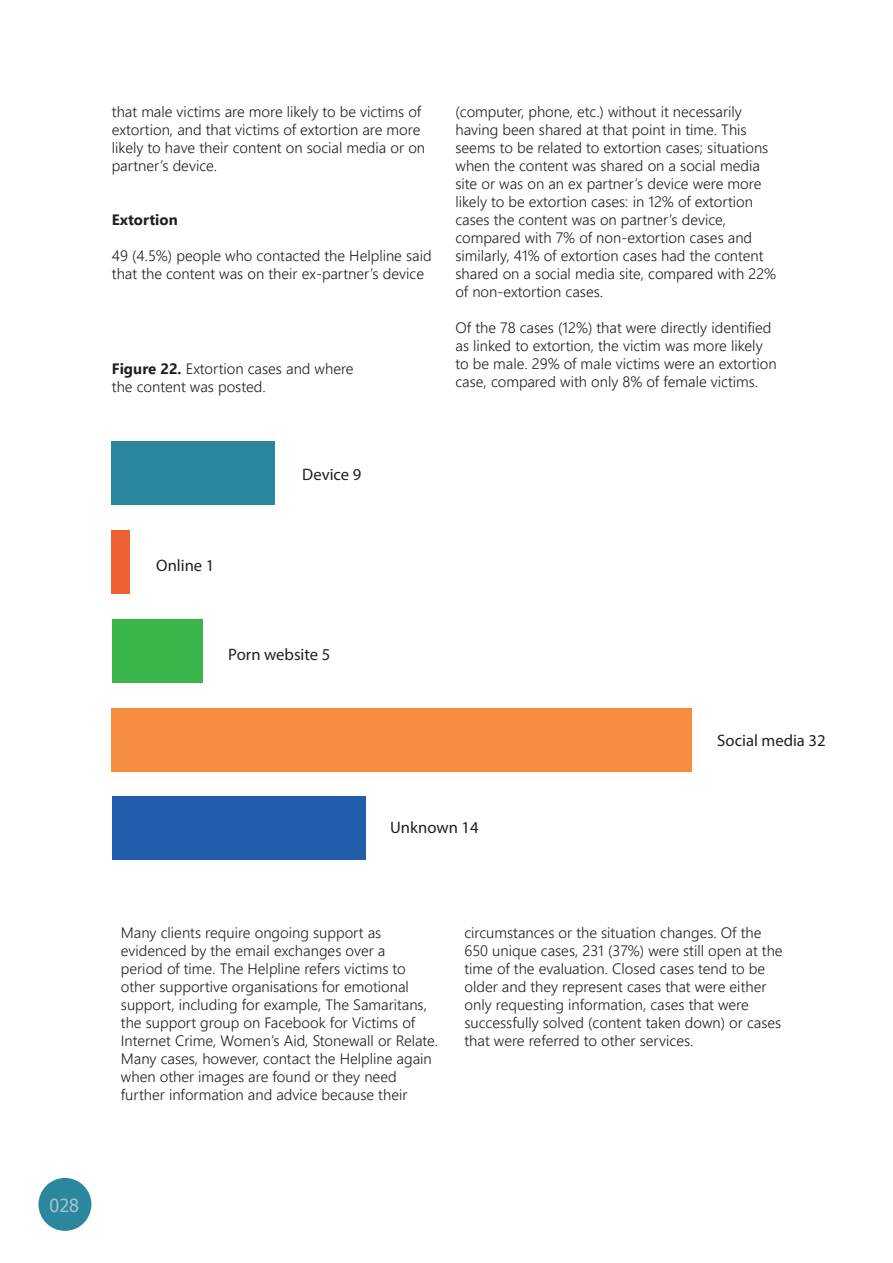
<style>
.page{position:relative;width:893px;height:1263px;background:#fff}
.page>*{position:absolute;margin:0;border:0;box-sizing:border-box;transform-origin:0 0}
.t1{font:18px "Tahoma";color:#a6c1d0}
.t2{font:300 16.65px "Nirmala UI";color:#231f20}
.t3{font:300 15px/18px "Nirmala UI";color:#231f20}
.t4{font:700 15px "Nirmala UI";color:#231f20}
.s1{font-weight:700}
</style>
<div class="page">
<div style="left:38px;top:1178px;width:53px;height:53px;background:#2a879d;border-radius:50%"></div>
<div style="left:112px;top:441px;width:163px;height:64px;background:#2a879d"></div>
<div style="left:112px;top:530px;width:18px;height:64px;background:#ee6132"></div>
<div style="left:112px;top:619px;width:91px;height:64px;background:#3ab54a"></div>
<div style="left:112px;top:708px;width:580px;height:64px;background:#f68d41"></div>
<div style="left:112px;top:796px;width:254px;height:64px;background:#215dab"></div>
<p class="t3" style="left:112px;top:102px;width:315px">that male victims are more likely to be victims of extortion, and that victims of extortion are more likely to have their content on social media or on partner’s device.</p>
<p class="t4" style="left:112px;top:208px;width:67px">Extortion</p>
<p class="t3" style="left:112px;top:246px;width:321px">49 (4.5%) people who contacted the Helpline said that the content was on their ex-partner’s device</p>
<p class="t3" style="left:112px;top:359px;width:243px"><span class="s1">Figure 22.</span> Extortion cases and where the content was posted.</p>
<p class="t3" style="left:455px;top:102px;width:322px">(computer, phone, etc.) without it necessarily having been shared at that point in time. This seems to be related to extortion cases; situations when the content was shared on a social media site or was on an ex partner’s device were more likely to be extortion cases: in 12% of extortion cases the content was on partner’s device, compared with 7% of non-extortion cases and similarly, 41% of extortion cases had the content shared on a social media site, compared with 22% of non-extortion cases.</p>
<p class="t3" style="left:455px;top:318px;width:323px">Of the 78 cases (12%) that were directly identified as linked to extortion, the victim was more likely to be male. 29% of male victims were an extortion case, compared with only 8% of female victims.</p>
<p class="t2" style="left:302px;top:464px;width:61px">Device 9</p>
<p class="t2" style="left:156px;top:555px;width:60px">Online 1</p>
<p class="t2" style="left:228px;top:644px;width:103px">Porn website 5</p>
<p class="t2" style="left:717px;top:730px;width:110px">Social media 32</p>
<p class="t2" style="left:390px;top:817px;width:90px">Unknown 14</p>
<p class="t3" style="left:121px;top:923px;width:319px">Many clients require ongoing support as evidenced by the email exchanges over a<br>period of time. The Helpline refers victims to other supportive organisations for emotional support, including for example, The Samaritans, the support group on Facebook for Victims of Internet Crime, Women’s Aid, Stonewall or Relate.<br>Many cases, however, contact the Helpline again when other images are found or they need further information and advice because their</p>
<p class="t3" style="left:464px;top:923px;width:320px">circumstances or the situation changes. Of the 650 unique cases, 231 (37%) were still open at the time of the evaluation. Closed cases tend to be older and they represent cases that were either only requesting information, cases that were successfully solved (content taken down) or cases that were referred to other services.</p>
<p class="t1" style="left:50px;top:1193px;width:31px">028</p>
</div>
